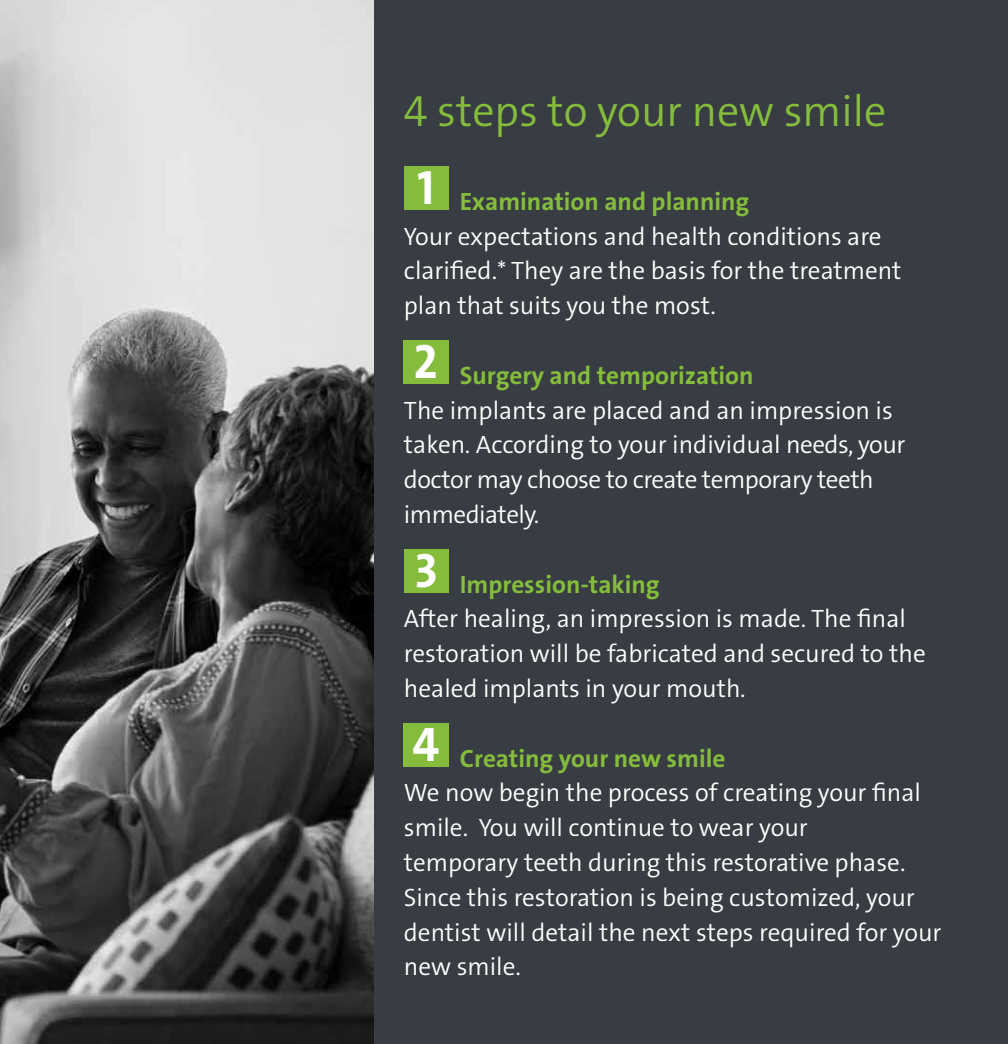
<style>
.page{position:relative;width:1008px;height:1044px;background:#fff}
.page>*{position:absolute;margin:0;border:0;box-sizing:border-box;transform-origin:0 0}
.t1{font:44px "The Sans LP4 Se Lig";color:#85bc3c}
.t2{font:25.2px/34.8px "The Sans LP4 Se Lig";color:#fff}
.t3{font:25.2px "The Sans LP7 Bld";color:#85bc3c}
</style>
<div class="page">
<img style="left:0;top:0;width:374px;height:1044px">
<div style="left:374px;top:0;width:634px;height:1044px;background:#373d42"></div>
<div style="left:404px;top:167px;width:45px;height:43px;background:#85bc3c"></div>
<div style="left:404px;top:341px;width:45px;height:43px;background:#85bc3c"></div>
<div style="left:404px;top:550px;width:45px;height:43px;background:#85bc3c"></div>
<div style="left:404px;top:723px;width:45px;height:44px;background:#85bc3c"></div>
<h1 class="t1" style="left:404px;top:83px;width:484px">4 steps to your new smile</h1>
<p class="t3" style="left:417px;top:185px;width:333px"><sup>1</sup> Examination and planning</p>
<p class="t2" style="left:404px;top:219px;width:499px">Your expectations and health conditions are clarified.* They are the basis for the treatment plan that suits you the most.</p>
<p class="t3" style="left:413px;top:359px;width:342px"><sup>2</sup> Surgery and temporization</p>
<p class="t2" style="left:404px;top:393px;width:503px">The implants are placed and an impression is taken. According to your individual needs, your doctor may choose to create temporary teeth immediately.</p>
<p class="t3" style="left:415px;top:568px;width:246px"><sup>3</sup> Impression-taking</p>
<p class="t2" style="left:404px;top:602px;width:523px">After healing, an impression is made. The final restoration will be fabricated and secured to the healed implants in your mouth.</p>
<p class="t3" style="left:412px;top:742px;width:314px"><sup>4</sup> Creating your new smile</p>
<p class="t2" style="left:404px;top:776px;width:539px">We now begin the process of creating your final smile. You will continue to wear your<br>temporary teeth during this restorative phase.<br>Since this restoration is being customized, your dentist will detail the next steps required for your new smile.</p>
</div>
